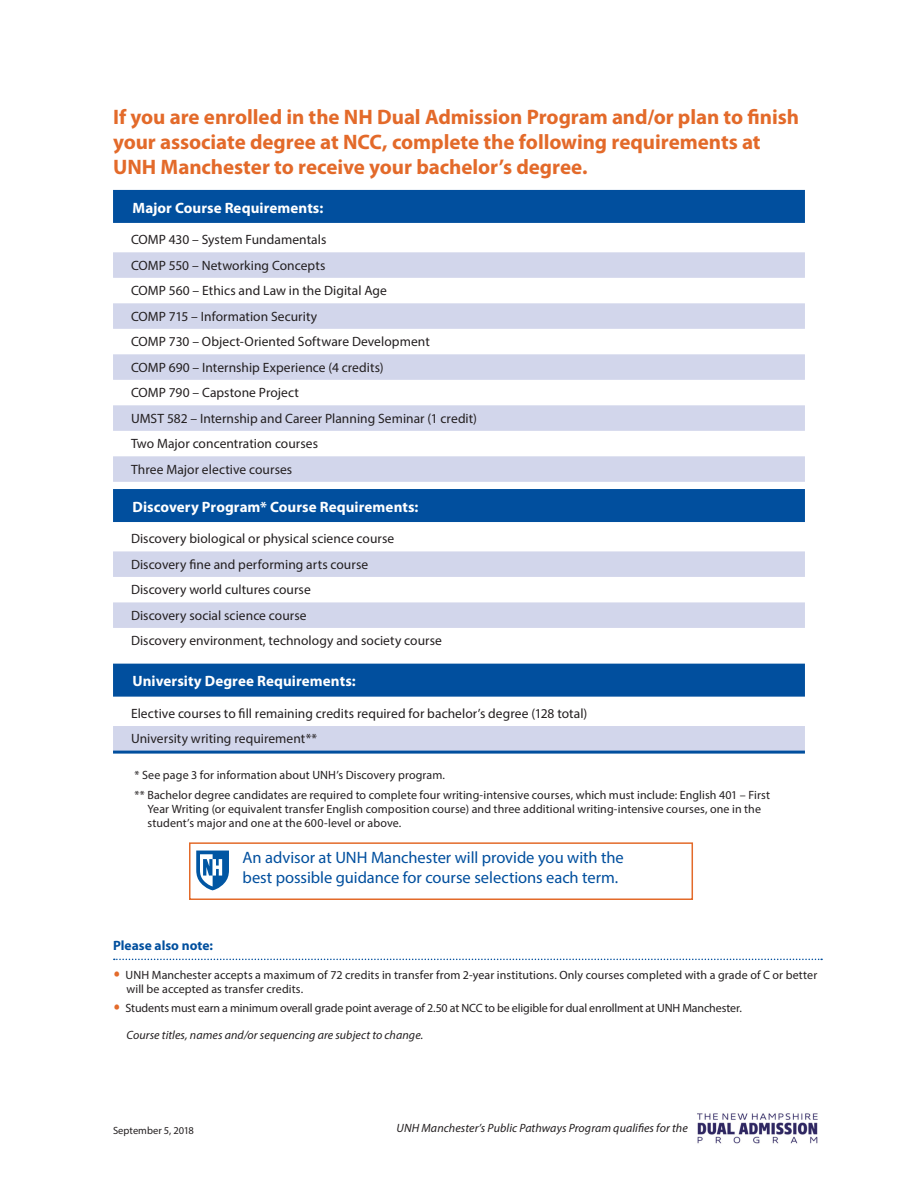
<style>
.page{position:relative;width:918px;height:1188px;background:#fff}
.page>*{position:absolute;margin:0;border:0;box-sizing:border-box;transform-origin:0 0}
.Intro_-_back_L1{font:700 21px/25.2px "Myriad Pro";letter-spacing:-.005em;color:#e36a2a}
.t1{font:16.5px/19.8px "Myriad Pro";color:#014f9e}
.Paragraph_L2{font:700 15px "Myriad Pro";letter-spacing:.005em;color:#fff}
.Paragraph_L4{font:13.5px "Myriad Pro";letter-spacing:.005em;color:#231f20}
.Paragraph_L3_blue_ba{font:13.5px "Myriad Pro";letter-spacing:.005em;color:#231f20}
.t2{font:700 13.5px "Myriad Pro";color:#014f9e}
.Notes{font:12px/14.4px "Myriad Pro";letter-spacing:.005em;color:#231f20}
.Notes-2{font:12px "Myriad Pro";letter-spacing:-.015em;color:#231f20}
.t3{font:italic 12px "Myriad Pro";letter-spacing:.005em;color:#231f20}
.ID_code{font:10.5px "Myriad Pro";color:#231f20}
.s1{color:#e36a2a}
</style>
<div class="page">
<img style="left:697px;top:1113px;width:121px;height:31px">
<div style="left:189px;top:842px;width:504px;height:58px;border:2px solid #e36a2a"></div>
<svg style="left:114px;top:959px;width:708px;height:1px"></svg>
<svg style="left:196px;top:851px;width:33px;height:39px"></svg>
<div style="left:113px;top:190px;width:692px;height:33px;background:#014f9e"></div>
<div style="left:113px;top:252px;width:692px;height:26px;background:#d2d6eb"></div>
<div style="left:113px;top:303px;width:692px;height:26px;background:#d2d6eb"></div>
<div style="left:113px;top:354px;width:692px;height:26px;background:#d2d6eb"></div>
<div style="left:113px;top:405px;width:692px;height:26px;background:#d2d6eb"></div>
<div style="left:113px;top:456px;width:692px;height:26px;background:#d2d6eb"></div>
<div style="left:113px;top:489px;width:692px;height:33px;background:#014f9e"></div>
<div style="left:113px;top:551px;width:692px;height:26px;background:#d2d6eb"></div>
<div style="left:113px;top:602px;width:692px;height:26px;background:#d2d6eb"></div>
<div style="left:113px;top:664px;width:692px;height:33px;background:#014f9e"></div>
<div style="left:113px;top:726px;width:692px;height:26px;background:#d2d6eb"></div>
<hr style="left:113px;top:751px;width:692px;height:3px;background:#014f9e">
<p class="Intro_-_back_L1" style="left:113px;top:103px;width:688px">If you are enrolled in the NH Dual Admission Program and/or plan to finish your associate degree at NCC, complete the following requirements at<br>UNH Manchester to receive your bachelor’s degree.</p>
<p class="Paragraph_L2" style="left:133px;top:198px;width:192px">Major Course Requirements:</p>
<p class="Paragraph_L4" style="left:131px;top:231px;width:197px">COMP 430 – System Fundamentals</p>
<p class="Paragraph_L3_blue_ba" style="left:131px;top:257px;width:196px">COMP 550 – Networking Concepts</p>
<p class="Paragraph_L4" style="left:131px;top:282px;width:258px">COMP 560 – Ethics and Law in the Digital Age</p>
<p class="Paragraph_L3_blue_ba" style="left:131px;top:308px;width:188px">COMP 715 – Information Security</p>
<p class="Paragraph_L4" style="left:131px;top:333px;width:300px">COMP 730 – Object-Oriented Software Development</p>
<p class="Paragraph_L3_blue_ba" style="left:131px;top:359px;width:254px">COMP 690 – Internship Experience (4 credits)</p>
<p class="Paragraph_L4" style="left:131px;top:384px;width:169px">COMP 790 – Capstone Project</p>
<p class="Paragraph_L3_blue_ba" style="left:131px;top:410px;width:348px">UMST 582 – Internship and Career Planning Seminar (1 credit)</p>
<p class="Paragraph_L4" style="left:131px;top:435px;width:189px">Two Major concentration courses</p>
<p class="Paragraph_L3_blue_ba" style="left:131px;top:461px;width:163px">Three Major elective courses</p>
<p class="Paragraph_L2" style="left:133px;top:497px;width:287px">Discovery Program* Course Requirements:</p>
<p class="Paragraph_L4" style="left:131px;top:530px;width:265px">Discovery biological or physical science course</p>
<p class="Paragraph_L3_blue_ba" style="left:131px;top:556px;width:239px">Discovery fine and performing arts course</p>
<p class="Paragraph_L4" style="left:131px;top:581px;width:181px">Discovery world cultures course</p>
<p class="Paragraph_L3_blue_ba" style="left:131px;top:607px;width:177px">Discovery social science course</p>
<p class="Paragraph_L4" style="left:131px;top:632px;width:312px">Discovery environment, technology and society course</p>
<p class="Paragraph_L2" style="left:133px;top:671px;width:225px">University Degree Requirements:</p>
<p class="Paragraph_L4" style="left:131px;top:705px;width:458px">Elective courses to fill remaining credits required for bachelor’s degree (128 total)</p>
<p class="Paragraph_L3_blue_ba" style="left:131px;top:730px;width:188px">University writing requirement**</p>
<p class="Notes" style="left:135px;top:768px;width:312px">* See page 3 for information about UNH’s Discovery program.</p>
<p class="Notes" style="left:147px;top:787px;width:624px;text-indent:-13px">** Bachelor degree candidates are required to complete four writing-intensive courses, which must include: English 401 – First<br>Year Writing (or equivalent transfer English composition course) and three additional writing-intensive courses, one in the student’s major and one at the 600-level or above.</p>
<h2 class="t1" style="left:243px;top:847px;width:383px">An advisor at UNH Manchester will provide you with the best possible guidance for course selections each term.</h2>
<p class="t2" style="left:113px;top:936px;width:101px">Please also note:</p>
<p class="Notes" style="left:127px;top:968px;width:692px;text-indent:-14px"><span class="s1">■</span> UNH Manchester accepts a maximum of 72 credits in transfer from 2-year institutions. Only courses completed with a grade of C or better will be accepted as transfer credits.</p>
<p class="Notes-2" style="left:113px;top:1001px;width:630px"><span class="s1">■</span> Students must earn a minimum overall grade point average of 2.50 at NCC to be eligible for dual enrollment at UNH Manchester.</p>
<p class="t3" style="left:127px;top:1028px;width:298px">Course titles, names and/or sequencing are subject to change.</p>
<p class="ID_code" style="left:113px;top:1124px;width:82px">September 5, 2018</p>
<p class="t3" style="left:397px;top:1120px;width:293px">UNH Manchester’s Public Pathways Program qualifies for the</p>
</div>
